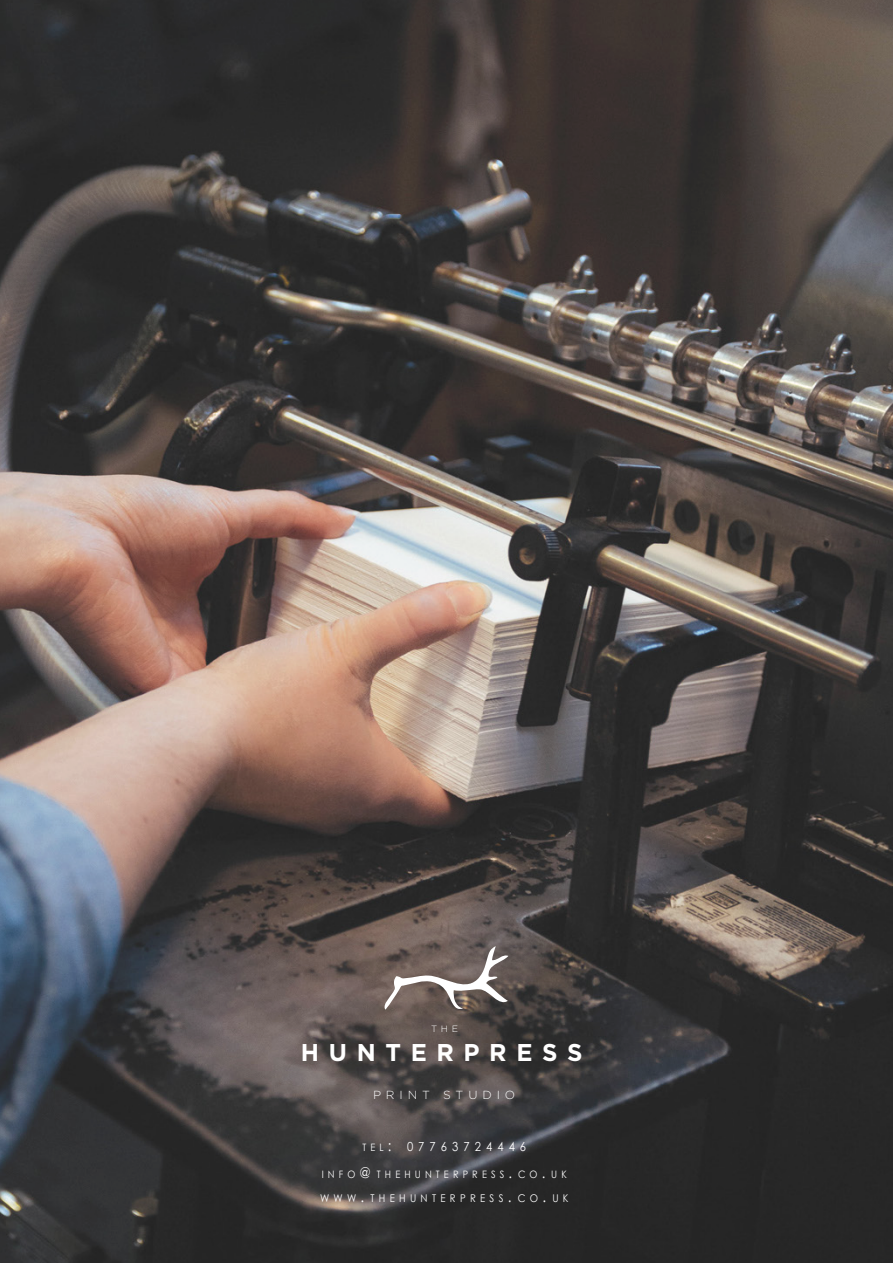
<style>
.page{position:relative;width:893px;height:1263px;background:#fff}
.page>*{position:absolute;margin:0;border:0;box-sizing:border-box;transform-origin:0 0}
.t1{font:700 24.3px "Gotham";letter-spacing:.4em;color:#fff}
.t2{font:12.45px "Century Gothic";letter-spacing:.45em;color:#fff;scale:.9 1}
.t3{font:300 11.7px "Gotham";letter-spacing:.4em;color:#fff;scale:1.04 1}
.t4{font:10.65px "Century Gothic";letter-spacing:.45em;color:#fff;scale:.9 1}
.t5{font:10.2px "Century Gothic";letter-spacing:.45em;color:#fff;scale:.9 1}
.t6{font:300 9.15px "Gotham";color:#fff;scale:1.04 1}
.s1{font-size:10.2px}
.s2{font-size:14.55px}
.s3{font-size:15.15px}
</style>
<div class="page">
<img style="left:0;top:0;width:893px;height:1263px">
<svg style="left:383px;top:946px;width:125px;height:63px;background:#837873"></svg>
<p class="t6" style="left:431px;top:1023px;width:28px">THE</p>
<h1 class="t1" style="left:301px;top:1036px;width:283px">HUNTERPRESS</h1>
<p class="t3" style="left:373px;top:1088px;width:138px">PRINT STUDIO</p>
<p class="t2" style="left:362px;top:1139px;width:183px"><span class="s1">TEL</span><span class="s2">:</span> 07763724446</p>
<p class="t5" style="left:322px;top:1168px;width:274px">INFO<span class="s2">@</span> THEHUNTERPRESS<span class="s2">.</span> CO<span class="s2">.</span> UK</p>
<p class="t4" style="left:320px;top:1192px;width:278px">WWW<span class="s3">.</span> THEHUNTERPRESS<span class="s3">.</span> CO<span class="s3">.</span> UK</p>
</div>
